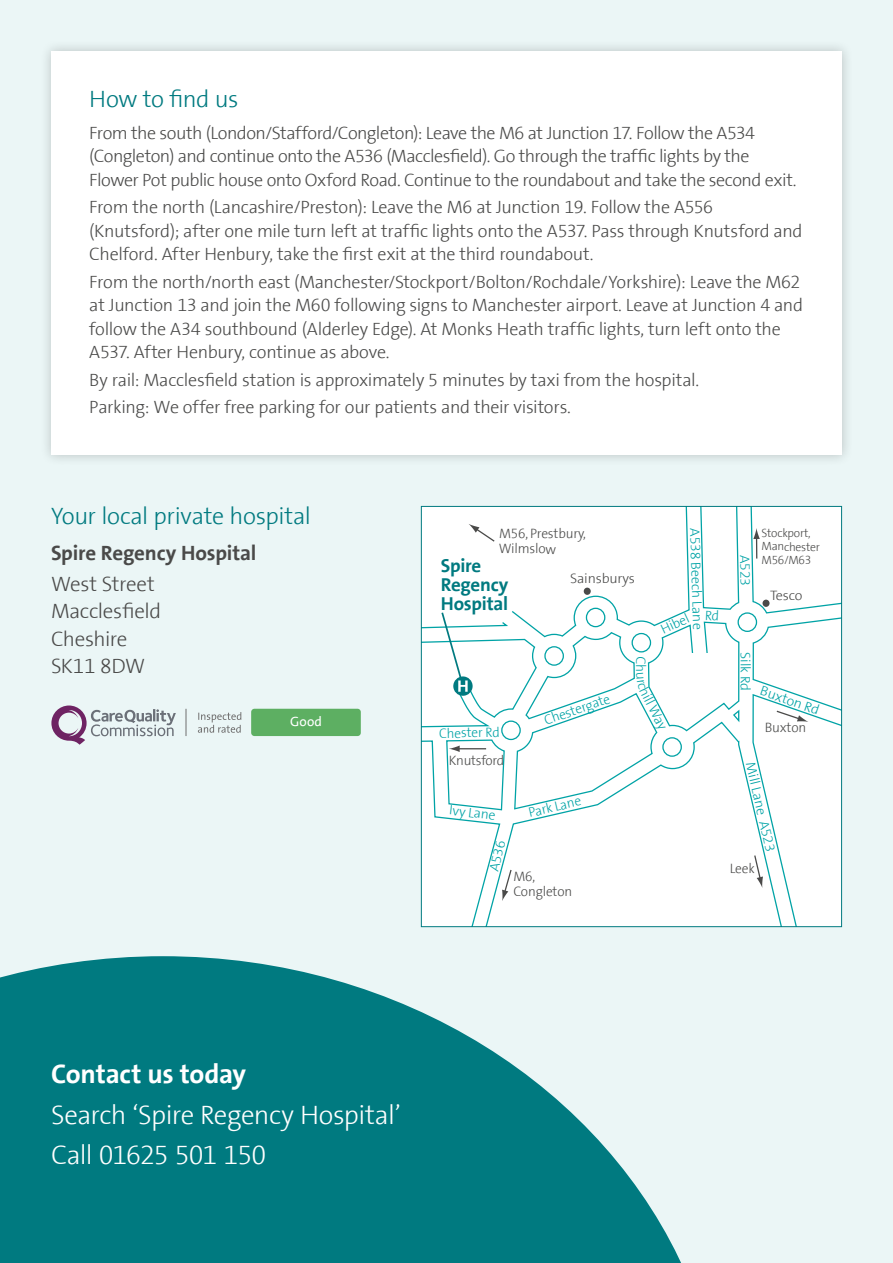
<style>
.page{position:relative;width:893px;height:1263px;background:#ebf6f6}
.page>*{position:absolute;margin:0;border:0;box-sizing:border-box;transform-origin:0 0}
.t1{font:300 27px/40.5px "The Sans Spire";letter-spacing:-.025em;color:#fff}
.t2{font:700 27px "The Sans Spire";letter-spacing:-.01em;color:#fff}
.t3{font:300 24px "The Sans Spire";letter-spacing:-.015em;color:#007a80}
.t4{font:300 21px/27.3px "The Sans Spire";letter-spacing:-.02em;color:#4a4a49}
.t5{font:700 21px "The Sans Spire";letter-spacing:-.005em;color:#4a4a49}
.t6{font:700 18.9px/18.9px "The Sans Spire";letter-spacing:-.01em;color:#007a80}
.t7{font:300 18px/23.4px "The Sans Spire";letter-spacing:-.02em;color:#4a4a49}
.t8{font:300 13.8px "The Sans Spire";color:#00a3a6}
.t9{font:300 13.8px/15.8px "The Sans Spire";letter-spacing:-.01em;color:#4a4a49}
.t10{font:13.5px "The Sans Spire";color:#fff}
.t11{font:300 12px/13.8px "The Sans Spire";letter-spacing:-.025em;color:#4a4a49}
</style>
<div class="page">
<svg style="left:0;top:956px;width:681px;height:307px;fill:#007a80"></svg>
<div style="left:39px;top:39px;width:814px;height:428px;background:#000;opacity:.2"></div>
<div style="left:51px;top:51px;width:791px;height:404px;background:#fff"></div>
<div style="left:423px;top:508px;width:417px;height:417px;background:#fff"></div>
<div style="left:545px;top:647px;width:18px;height:18px;background:#fff;border-radius:50%"></div>
<div style="left:544px;top:646px;width:20px;height:20px;border:1px solid #00a3a6;border-radius:50%"></div>
<div style="left:586px;top:608px;width:19px;height:19px;background:#fff;border-radius:50%"></div>
<div style="left:586px;top:608px;width:19px;height:19px;border:1px solid #00a3a6;border-radius:50%"></div>
<div style="left:632px;top:633px;width:18px;height:19px;background:#fff;border-radius:50%"></div>
<div style="left:631px;top:633px;width:20px;height:19px;border:1px solid #00a3a6;border-radius:50%"></div>
<div style="left:663px;top:738px;width:18px;height:18px;background:#fff;border-radius:50%"></div>
<div style="left:662px;top:737px;width:20px;height:20px;border:1px solid #00a3a6;border-radius:50%"></div>
<div style="left:502px;top:721px;width:18px;height:18px;background:#fff;border-radius:50%"></div>
<div style="left:501px;top:720px;width:20px;height:20px;border:1px solid #00a3a6;border-radius:50%"></div>
<div style="left:738px;top:613px;width:18px;height:18px;background:#fff;border-radius:50%"></div>
<div style="left:737px;top:612px;width:20px;height:20px;border:1px solid #00a3a6;border-radius:50%"></div>
<div style="left:687px;top:653px;width:24px;height:7px;background:#fff"></div>
<div style="left:584px;top:588px;width:7px;height:7px;background:#4a4a49;border-radius:50%"></div>
<div style="left:762px;top:600px;width:7px;height:7px;background:#4a4a49;border-radius:50%"></div>
<svg style="left:502px;top:868px;width:11px;height:33px"></svg>
<svg style="left:753px;top:854px;width:10px;height:34px"></svg>
<svg style="left:753px;top:528px;width:7px;height:30px"></svg>
<svg style="left:775px;top:710px;width:33px;height:12px"></svg>
<svg style="left:449px;top:745px;width:37px;height:7px"></svg>
<svg style="left:453px;top:676px;width:20px;height:20px"></svg>
<div style="left:423px;top:524px;width:91px;height:168px;background:#fff"></div>
<svg style="left:51px;top:705px;width:125px;height:40px"></svg>
<svg style="left:186px;top:709px;width:1px;height:27px"></svg>
<svg style="left:198px;top:712px;width:43px;height:21px"></svg>
<div style="left:251px;top:709px;width:110px;height:27px;background:#5daf62;border-radius:3px"></div>
<svg style="left:706px;top:610px;width:12px;height:10px"></svg>
<svg style="left:636px;top:657px;width:10px;height:7px"></svg>
<svg style="left:636px;top:673px;width:15px;height:23px"></svg>
<h2 class="t3" style="left:89px;top:85px;width:151px">How to find us</h2>
<p class="t7" style="left:89px;top:121px;width:709px">From the south (London/Stafford/Congleton): Leave the M6 at Junction 17. Follow the A534 (Congleton) and continue onto the A536 (Macclesfield). Go through the traffic lights by the<br>Flower Pot public house onto Oxford Road. Continue to the roundabout and take the second exit.</p>
<p class="t7" style="left:89px;top:196px;width:715px">From the north (Lancashire/Preston): Leave the M6 at Junction 19. Follow the A556 (Knutsford); after one mile turn left at traffic lights onto the A537. Pass through Knutsford and<br>Chelford. After Henbury, take the first exit at the third roundabout.</p>
<p class="t7" style="left:89px;top:270px;width:715px">From the north/north east (Manchester/Stockport/Bolton/Rochdale/Yorkshire): Leave the M62 at Junction 13 and join the M60 following signs to Manchester airport. Leave at Junction 4 and follow the A34 southbound (Alderley Edge). At Monks Heath traffic lights, turn left onto the A537. After Henbury, continue as above.</p>
<p class="t7" style="left:89px;top:366px;width:611px;line-height:27.6px">By rail: Macclesfield station is approximately 5 minutes by taxi from the hospital.<br>Parking: We offer free parking for our patients and their visitors.</p>
<h2 class="t3" style="left:51px;top:502px;width:261px">Your local private hospital</h2>
<p class="t5" style="left:51px;top:540px;width:207px">Spire Regency Hospital</p>
<p class="t4" style="left:51px;top:571px;width:112px">West Street<br>Macclesfield<br>Cheshire<br>SK11 8DW</p>
<p class="t10" style="left:290px;top:714px;width:33px">Good</p>
<p class="t9" style="left:499px;top:525px;width:88px;rotate:1deg">M56, Prestbury,<br>Wilmslow</p>
<p class="t6" style="left:441px;top:556px;width:69px">Spire<br>Regency<br>Hospital</p>
<p class="t9" style="left:570px;top:570px;width:67px">Sainsburys</p>
<p class="t8" style="left:702px;top:528px;width:103px;rotate:88deg">A538 Beech Lane</p>
<p class="t8" style="left:658px;top:623px;width:31px;rotate:-25deg">Hibel</p>
<p class="t8" style="left:753px;top:555px;width:33px;rotate:90deg">A523</p>
<p class="t11" style="left:761px;top:526px;width:60px">Stockport,<br>Manchester<br>M56/M63</p>
<p class="t9" style="left:770px;top:588px;width:34px">Tesco</p>
<p class="t8" style="left:439px;top:725px;width:62px;rotate:-1deg">Chester Rd</p>
<p class="t9" style="left:449px;top:753px;width:57px">Knutsford</p>
<p class="t8" style="left:542px;top:713px;width:70px;rotate:-19deg">Chestergate</p>
<p class="t8" style="left:450px;top:802px;width:48px;rotate:7deg">Ivy Lane</p>
<p class="t8" style="left:527px;top:805px;width:55px;rotate:-13deg">Park Lane</p>
<p class="t8" style="left:486px;top:869px;width:33px;rotate:-76deg">A536</p>
<p class="t9" style="left:513px;top:869px;width:60px">M6,<br>Congleton</p>
<p class="t8" style="left:753px;top:652px;width:40px;rotate:90deg">Silk Rd</p>
<p class="t8" style="left:649px;top:664px;width:10px;rotate:90deg">h</p>
<p class="t8" style="left:653px;top:691px;width:39px;rotate:63deg">illWay</p>
<p class="t8" style="left:763px;top:683px;width:63px;rotate:19deg">Buxton Rd</p>
<p class="t9" style="left:765px;top:719px;width:43px;rotate:1deg">Buxton</p>
<p class="t8" style="left:758px;top:760px;width:93px;rotate:77deg">Mill Lane A523</p>
<p class="t9" style="left:730px;top:861px;width:26px;rotate:1deg">Leek</p>
<h1 class="t2" style="left:51px;top:1058px;width:197px">Contact us today</h1>
<h1 class="t1" style="left:51px;top:1095px;width:351px">Search ‘Spire Regency Hospital’<br>Call 01625 501 150</h1>
</div>
